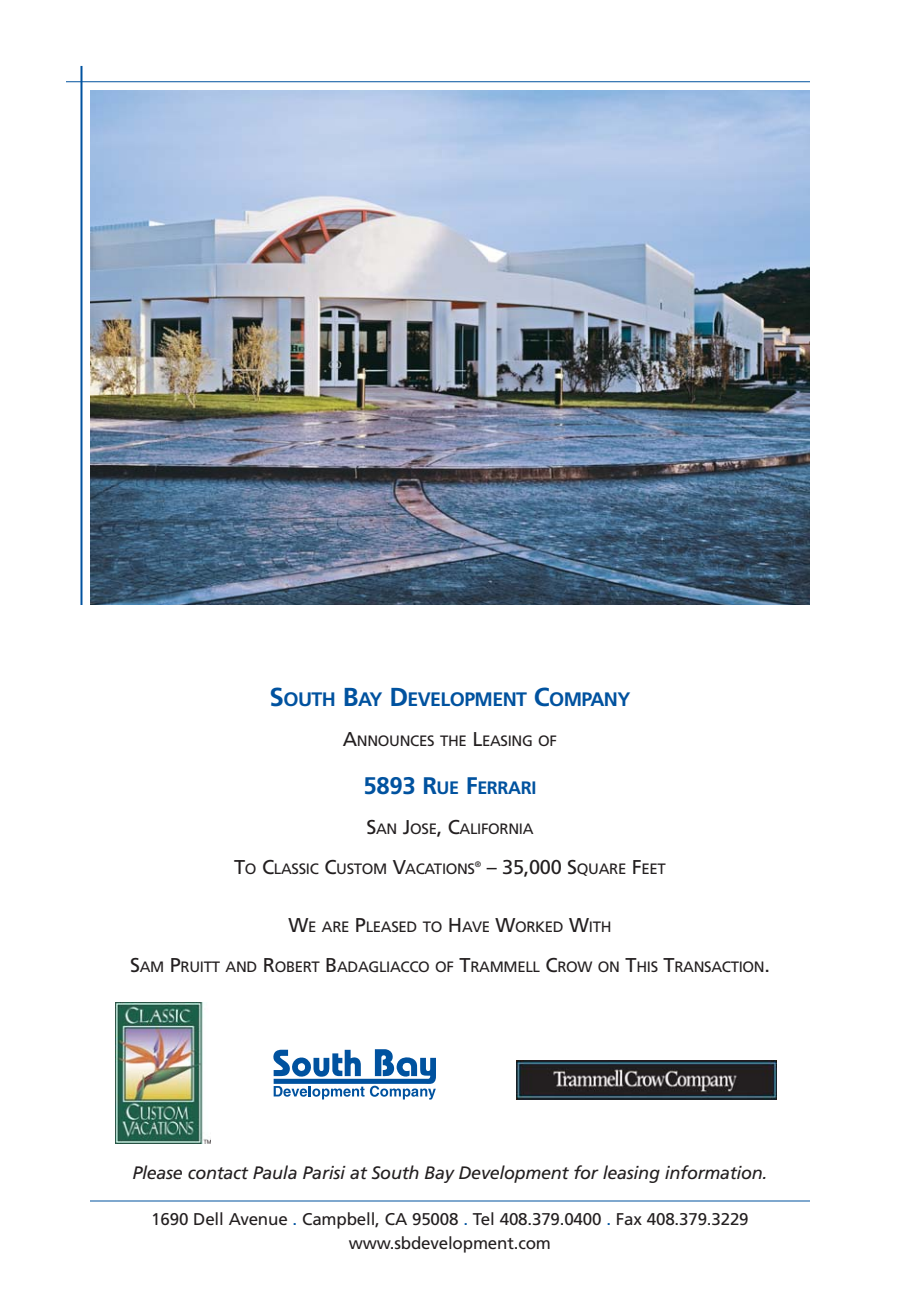
<style>
.page{position:relative;width:900px;height:1296px;background:#fff}
.page>*{position:absolute;margin:0;border:0;box-sizing:border-box;transform-origin:0 0}
.t1{font:20px "Frutiger";color:#231f20}
.t2{font:700 19.6px "Frutiger";letter-spacing:-.03em;color:#00529f}
.t3{font:italic 18px "Frutiger";letter-spacing:-.015em;color:#231f20}
.t4{font:700 18px "Frutiger";letter-spacing:-.02em;color:#00529f}
.t5{font:17px/24px "Frutiger";letter-spacing:-.01em;color:#231f20;text-align:center}
.t6{font:15px "Frutiger";letter-spacing:-.02em;color:#231f20}
.t7{font:8px "Frutiger";color:#231f20}
.s1{font-size:26px}
.s2{font-size:20px}
.s3{font-size:24px}
.s4{font-size:15px}
.s5{color:#00529f}
</style>
<div class="page">
<hr style="left:90px;top:1200px;width:720px;height:2px;background:#00529f">
<img style="left:90px;top:90px;width:720px;height:515px">
<hr style="left:66px;top:81px;width:744px;height:1px;background:#00529f">
<hr style="left:80px;top:66px;width:2px;height:539px;background:#00529f">
<svg style="left:273px;top:1049px;width:163px;height:51px"></svg>
<img style="left:115px;top:1002px;width:95px;height:142px">
<svg style="left:516px;top:1060px;width:261px;height:40px"></svg>
<img style="left:517px;top:1061px;width:260px;height:38px">
<h2 class="t2" style="left:270px;top:691px;width:362px"><span class="s1">S</span>OUTH <span class="s1">B</span>AY <span class="s1">D</span>EVELOPMENT <span class="s1">C</span>OMPANY</h2>
<p class="t6" style="left:343px;top:734px;width:216px"><span class="s2">A</span>NNOUNCES THE <span class="s2">L</span>EASING OF</p>
<p class="t4" style="left:364px;top:781px;width:174px"><span class="s3">5893 R</span>UE <span class="s3">F</span>ERRARI</p>
<p class="t6" style="left:366px;top:823px;width:169px"><span class="s2">S</span>AN <span class="s2">J</span>OSE<span class="s2">, C</span>ALIFORNIA</p>
<p class="t6" style="left:234px;top:863px;width:243px"><span class="s2">T</span>O <span class="s2">C</span>LASSIC <span class="s2">C</span>USTOM <span class="s2">V</span>ACATIONS</p>
<p class="t7" style="left:475px;top:861px;width:8px">®</p>
<h1 class="t1" style="left:487px;top:859px;width:180px">– 35,000 S<span class="s4">QUARE</span> F<span class="s4">EET</span></h1>
<p class="t6" style="left:288px;top:921px;width:325px"><span class="s2">W</span>E ARE <span class="s2">P</span>LEASED TO <span class="s2">H</span>AVE <span class="s2">W</span>ORKED <span class="s2">W</span>ITH</p>
<p class="t6" style="left:130px;top:961px;width:641px"><span class="s2">S</span>AM <span class="s2">P</span>RUITT AND <span class="s2">R</span>OBERT <span class="s2">B</span>ADAGLIACCO OF <span class="s2">T</span>RAMMELL <span class="s2">C</span>ROW ON <span class="s2">T</span>HIS <span class="s2">T</span>RANSACTION<span class="s2">.</span></p>
<p class="t3" style="left:132px;top:1166px;width:637px">Please contact Paula Parisi at South Bay Development for leasing information.</p>
<p class="t5" style="left:151px;top:1209px;width:599px">1690 Dell Avenue <span class="s5">.</span> Campbell, CA 95008 <span class="s5">.</span> Tel 408.379.0400 <span class="s5">.</span> Fax 408.379.3229 www.sbdevelopment.com</p>
</div>
